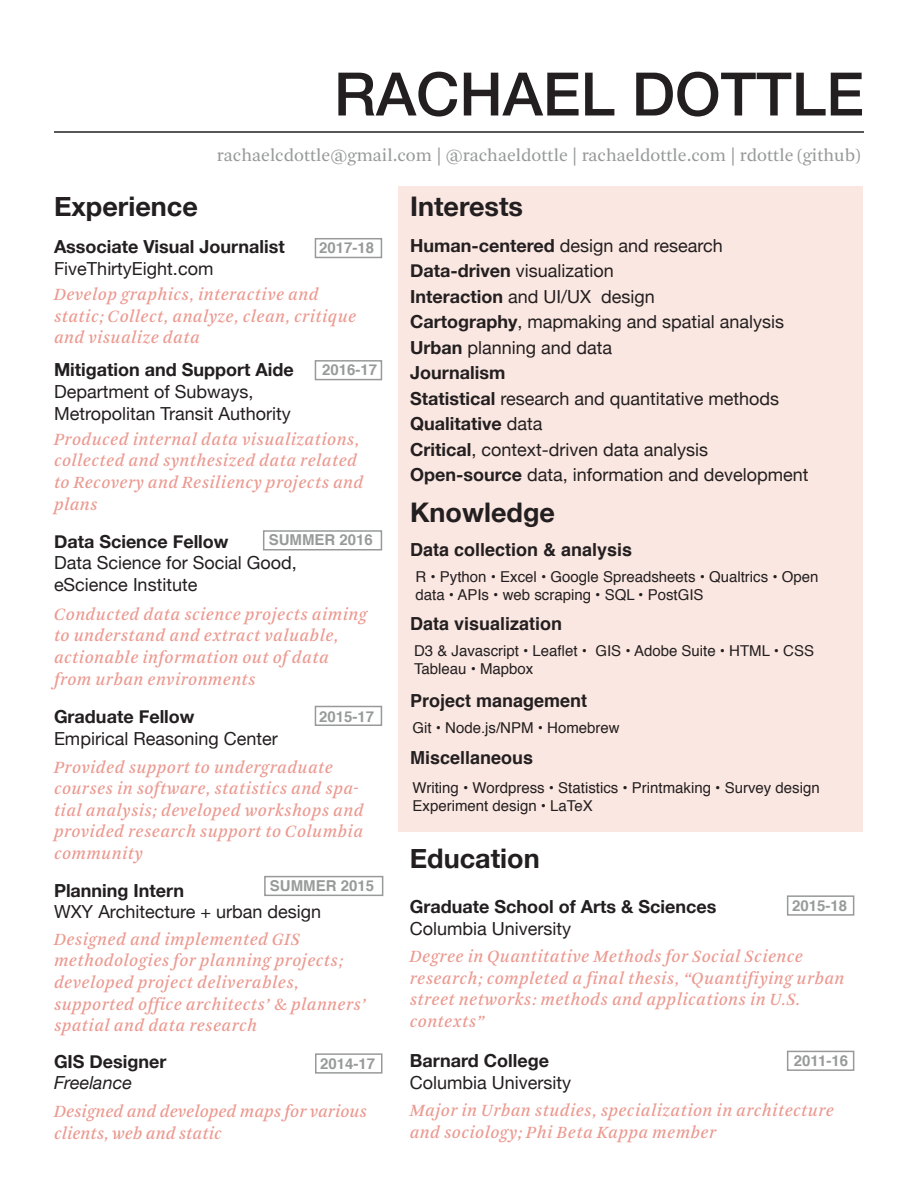
<style>
.page{position:relative;width:918px;height:1188px;background:#fff}
.page>*{position:absolute;margin:0;border:0;box-sizing:border-box;transform-origin:0 0}
.t1{font:500 60px "Helvetica Neue";color:#231f20}
.t2{font:700 27px "Helvetica Neue";color:#231f20}
.t3{font:italic 18px/21.6px "Arnhem";letter-spacing:.02em;color:#eb9a91}
.t4{font:18px/21.6px "Helvetica Neue";color:#231f20}
.t5{font:700 18px/21.6px "Helvetica Neue";color:#231f20}
.t6{font:18px "Arnhem Blond";color:#989999}
.t7{font:700 18px "Helvetica";color:#231f20}
.t8{font:italic 18px/21.6px "Arnhem";color:#eb9a91}
.t9{font:15px/18px "Helvetica";color:#231f20}
.t10{font:700 15px "Helvetica";color:#989999}
.s1{font-weight:700}
.s2{font-weight:400}
.s3{font-weight:400;font-style:italic}
</style>
<div class="page">
<div style="left:264px;top:876px;width:119px;height:20px;border:2px solid #989999"></div>
<div style="left:315px;top:1053px;width:67px;height:21px;border:2px solid #989999"></div>
<div style="left:399px;top:186px;width:464px;height:646px;background:#fbe7e1"></div>
<hr style="left:54px;top:131px;width:810px;height:2px;background:#231f20">
<div style="left:263px;top:530px;width:119px;height:20px;border:2px solid #989999"></div>
<div style="left:315px;top:360px;width:67px;height:20px;border:2px solid #989999"></div>
<div style="left:315px;top:706px;width:67px;height:20px;border:2px solid #989999"></div>
<div style="left:787px;top:895px;width:67px;height:21px;border:2px solid #989999"></div>
<div style="left:787px;top:1051px;width:67px;height:20px;border:2px solid #989999"></div>
<div style="left:315px;top:238px;width:67px;height:20px;border:2px solid #989999"></div>
<p class="t1" style="left:334px;top:46px;width:532px">RACHAEL DOTTLE</p>
<p class="t6" style="left:217px;top:145px;width:645px">rachaelcdottle@gmail.com | @rachaeldottle | rachaeldottle.com | rdottle (github)</p>
<p class="t2" style="left:54px;top:186px;width:145px">Experience</p>
<p class="t2" style="left:410px;top:186px;width:114px">Interests</p>
<p class="t5" style="left:54px;top:236px;width:232px">Associate Visual Journalist</p>
<p class="t4" style="left:54px;top:259px;width:161px">FiveThirtyEight.com</p>
<p class="t10" style="left:319px;top:235px;width:57px">2017-18</p>
<p class="t3" style="left:54px;top:284px;width:304px">Develop graphics, interactive and static; Collect, analyze, clean, critique and visualize data</p>
<p class="t4" style="left:54px;top:360px;width:241px"><span class="s1">Mitigation and Support Aide<br></span>Department of Subways,<br>Metropolitan Transit Authority</p>
<p class="t10" style="left:322px;top:357px;width:57px">2016-17</p>
<p class="t3" style="left:54px;top:429px;width:311px">Produced internal data visualizations, collected and synthesized data related to Recovery and Resiliency projects and plans</p>
<p class="t10" style="left:269px;top:528px;width:106px">SUMMER 2016</p>
<p class="t5" style="left:54px;top:531px;width:176px">Data Science Fellow</p>
<p class="t4" style="left:54px;top:553px;width:245px">Data Science for Social Good, eScience Institute</p>
<p class="t3" style="left:54px;top:604px;width:315px">Conducted data science projects aiming to understand and extract valuable, actionable information out of data from urban environments</p>
<p class="t5" style="left:54px;top:707px;width:142px">Graduate Fellow</p>
<p class="t4" style="left:54px;top:729px;width:225px">Empirical Reasoning Center</p>
<p class="t10" style="left:319px;top:704px;width:57px">2015-17</p>
<p class="t3" style="left:54px;top:756px;width:311px">Provided support to undergraduate courses in software, statistics and spa&shy;tial analysis; developed workshops and provided research support to Columbia community</p>
<p class="t10" style="left:270px;top:874px;width:106px">SUMMER 2015</p>
<p class="t4" style="left:54px;top:881px;width:269px"><span class="s1">Planning Intern<br></span>WXY Architecture + urban design</p>
<p class="t3" style="left:54px;top:929px;width:314px">Designed and implemented GIS methodologies for planning projects; developed project deliverables, supported office architects’ &amp; planners’ spatial and data research</p>
<p class="t4" style="left:410px;top:234px;width:314px;line-height:25.5px"><span class="s1">Human-centered</span> design and research<br><span class="s1">Data-driven</span> visualization<br><span class="s1">Interaction</span> and UI/UX design</p>
<p class="t4" style="left:410px;top:312px;width:376px"><span class="s1">Cartography</span>, mapmaking and spatial analysis</p>
<p class="t4" style="left:410px;top:338px;width:204px"><span class="s1">Urban</span> planning and data</p>
<p class="t4" style="left:410px;top:361px;width:371px;line-height:25.5px"><span class="s1">Journalism<br>Statistical</span> research and quantitative methods</p>
<p class="t5" style="left:410px;top:413px;width:134px">Qualitative <span class="s2">data</span></p>
<p class="t4" style="left:410px;top:438px;width:400px;line-height:25.5px"><span class="s1">Critical</span>, context-driven data analysis<br><span class="s1">Open-source</span> data, information and development</p>
<p class="t2" style="left:410px;top:491px;width:146px">Knowledge</p>
<p class="t7" style="left:410px;top:535px;width:224px">Data collection &amp; analysis</p>
<p class="t9" style="left:416px;top:569px;width:405px">R • Python • Excel • Google Spreadsheets • Qualtrics • Open data • APIs • web scraping • SQL • PostGIS</p>
<p class="t7" style="left:410px;top:609px;width:154px">Data visualization</p>
<p class="t9" style="left:414px;top:643px;width:402px">D3 &amp; Javascript • Leaflet • GIS • Adobe Suite • HTML • CSS<br>Tableau • Mapbox</p>
<p class="t7" style="left:410px;top:686px;width:179px">Project management</p>
<p class="t9" style="left:412px;top:719px;width:209px">Git • Node.js/NPM • Homebrew</p>
<p class="t7" style="left:410px;top:743px;width:125px">Miscellaneous</p>
<p class="t9" style="left:412px;top:779px;width:409px">Writing • Wordpress • Statistics • Printmaking • Survey design<br>Experiment design • LaTeX</p>
<p class="t2" style="left:410px;top:837px;width:131px">Education</p>
<p class="t5" style="left:410px;top:896px;width:308px">Graduate School of Arts &amp; Sciences<br><span class="s2">Columbia University</span></p>
<p class="t10" style="left:792px;top:893px;width:57px">2015-18</p>
<p class="t3" style="left:410px;top:946px;width:436px">Degree in Quantitative Methods for Social Science research; completed a final thesis, “Quantifiying urban street networks: methods and applications in U.S. contexts”</p>
<p class="t5" style="left:54px;top:1051px;width:114px">GIS Designer<br><span class="s3">Freelance</span></p>
<p class="t4" style="left:410px;top:1051px;width:163px"><span class="s1">Barnard College<br></span>Columbia University</p>
<p class="t10" style="left:320px;top:1051px;width:57px">2014-17</p>
<p class="t10" style="left:794px;top:1049px;width:56px">2011-16</p>
<p class="t8" style="left:54px;top:1101px;width:314px">Designed and developed maps for various clients, web and static</p>
<p class="t3" style="left:410px;top:1100px;width:426px">Major in Urban studies, specialization in architecture and sociology; Phi Beta Kappa member</p>
</div>
